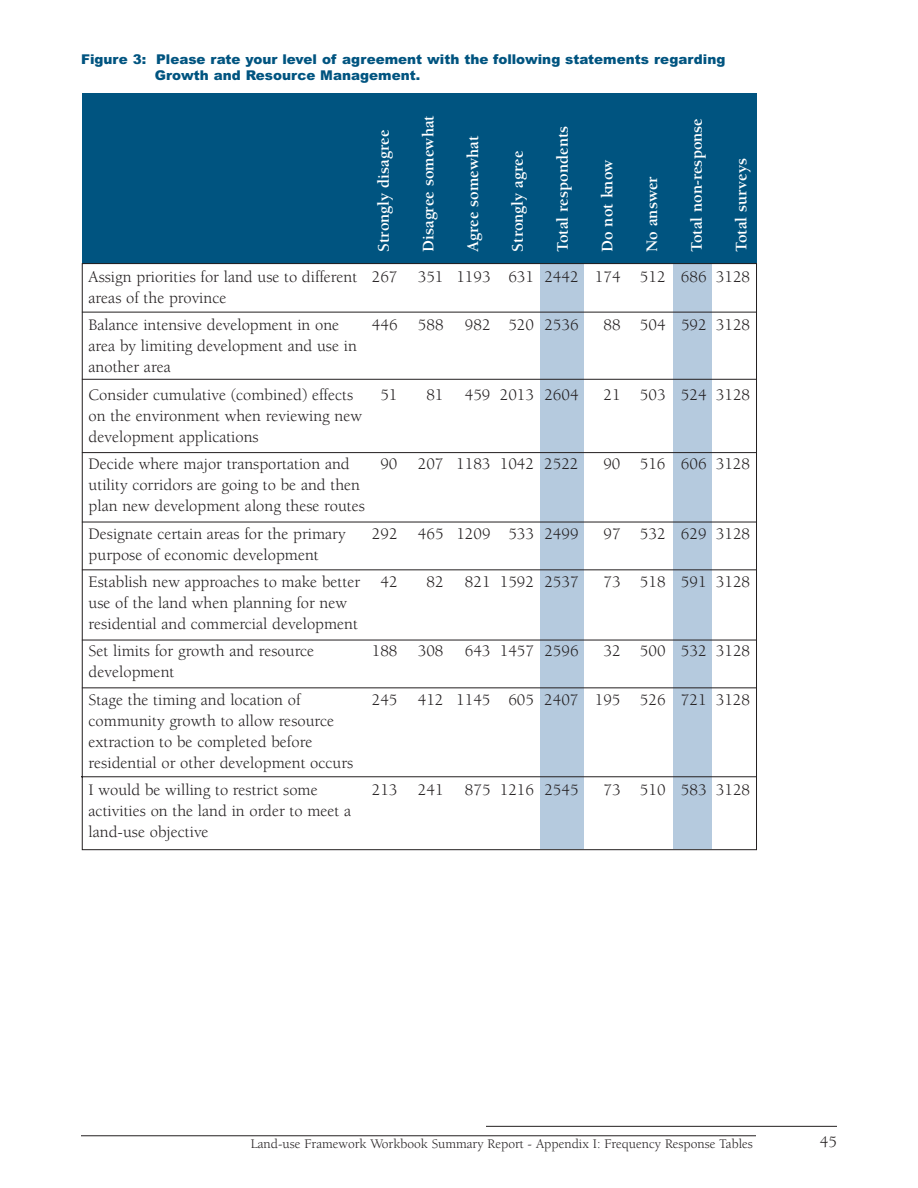
<style>
.page{position:relative;width:918px;height:1188px;background:#fff}
.page>*{position:absolute;margin:0;border:0;box-sizing:border-box;transform-origin:0 0}
.t1{font:16.5px/21px "Berkeley";color:#231f20}
.t2{font:700 16.5px "Berkeley";color:#fff}
.t3{font:900 13.5px/16.2px "Arial";color:#005480}
.t4{font:13.5px "Berkeley";color:#231f20}
</style>
<div class="page">
<hr style="left:81px;top:1135px;width:675px;height:1px;background:#231f20">
<hr style="left:486px;top:1126px;width:351px;height:1px;background:#231f20">
<div style="left:82px;top:94px;width:675px;height:170px;background:#005480"></div>
<svg style="left:81px;top:263px;width:676px;height:587px"></svg>
<p class="t3" style="left:155px;top:52px;width:572px;text-indent:-74px">Figure 3: Please rate your level of agreement with the following statements regarding<br>Growth and Resource Management.</p>
<p class="t2" style="left:377px;top:252px;width:124px;rotate:-90deg">Strongly disagree</p>
<p class="t2" style="left:422px;top:252px;width:138px;rotate:-90deg">Disagree somewhat</p>
<p class="t2" style="left:467px;top:252px;width:118px;rotate:-90deg">Agree somewhat</p>
<p class="t2" style="left:511px;top:252px;width:103px;rotate:-90deg">Strongly agree</p>
<p class="t2" style="left:556px;top:252px;width:128px;rotate:-90deg">Total respondents</p>
<p class="t2" style="left:601px;top:252px;width:94px;rotate:-90deg">Do not know</p>
<p class="t2" style="left:645px;top:252px;width:77px;rotate:-90deg">No answer</p>
<p class="t2" style="left:690px;top:252px;width:135px;rotate:-90deg">Total non-response</p>
<p class="t2" style="left:735px;top:252px;width:95px;rotate:-90deg">Total surveys</p>
<p class="t1" style="left:89px;top:267px;width:663px">Assign priorities for land use to different 267 351 1193 631 2442 174 512 686 3128 areas of the province</p>
<p class="t1" style="left:89px;top:316px;width:252px">Balance intensive development in one</p>
<p class="t1" style="left:372px;top:316px;width:73px">446 588</p>
<p class="t1" style="left:465px;top:316px;width:115px">982 520 2536</p>
<p class="t1" style="left:604px;top:316px;width:148px">88 504 592 3128</p>
<p class="t1" style="left:89px;top:337px;width:270px">area by limiting development and use in another area</p>
<p class="t1" style="left:89px;top:385px;width:266px">Consider cumulative (combined) effects</p>
<p class="t1" style="left:380px;top:385px;width:19px">51</p>
<p class="t1" style="left:426px;top:385px;width:19px">81</p>
<p class="t1" style="left:465px;top:385px;width:115px">459 2013 2604</p>
<p class="t1" style="left:603px;top:385px;width:148px">21 503 524 3128</p>
<p class="t1" style="left:89px;top:406px;width:275px">on the environment when reviewing new development applications</p>
<p class="t1" style="left:89px;top:455px;width:263px">Decide where major transportation and</p>
<p class="t1" style="left:380px;top:455px;width:200px">90 207 1183 1042 2522</p>
<p class="t1" style="left:603px;top:455px;width:148px">90 516 606 3128</p>
<p class="t1" style="left:89px;top:476px;width:278px">utility corridors are going to be and then plan new development along these routes</p>
<p class="t1" style="left:89px;top:524px;width:259px">Designate certain areas for the primary</p>
<p class="t1" style="left:372px;top:524px;width:208px">292 465 1209 533 2499</p>
<p class="t1" style="left:604px;top:524px;width:148px">97 532 629 3128</p>
<p class="t1" style="left:89px;top:542px;width:310px;line-height:27.5px">purpose of economic development<br>Establish new approaches to make better 42</p>
<p class="t1" style="left:426px;top:573px;width:19px">82</p>
<p class="t1" style="left:465px;top:573px;width:115px">821 1592 2537</p>
<p class="t1" style="left:604px;top:573px;width:148px">73 518 591 3128</p>
<p class="t1" style="left:89px;top:594px;width:271px">use of the land when planning for new residential and commercial development</p>
<p class="t1" style="left:89px;top:642px;width:227px">Set limits for growth and resource</p>
<p class="t1" style="left:372px;top:642px;width:73px">188 308</p>
<p class="t1" style="left:465px;top:642px;width:115px">643 1457 2596</p>
<p class="t1" style="left:603px;top:642px;width:148px">32 500 532 3128</p>
<p class="t1" style="left:89px;top:660px;width:213px;line-height:27.5px">development<br>Stage the timing and location of</p>
<p class="t1" style="left:372px;top:691px;width:380px">245 412 1145 605 2407 195 526 721 3128</p>
<p class="t1" style="left:89px;top:712px;width:266px">community growth to allow resource extraction to be completed before residential or other development occurs</p>
<p class="t1" style="left:89px;top:781px;width:231px">I would be willing to restrict some</p>
<p class="t1" style="left:372px;top:781px;width:73px">213 241</p>
<p class="t1" style="left:465px;top:781px;width:115px">875 1216 2545</p>
<p class="t1" style="left:604px;top:781px;width:148px">73 510 583 3128</p>
<p class="t1" style="left:89px;top:802px;width:264px">activities on the land in order to meet a land-use objective</p>
<p class="t4" style="left:251px;top:1139px;width:504px">Land-use Framework Workbook Summary Report - Appendix I: Frequency Response Tables</p>
<p class="t1" style="left:820px;top:1133px;width:19px">45</p>
</div>
